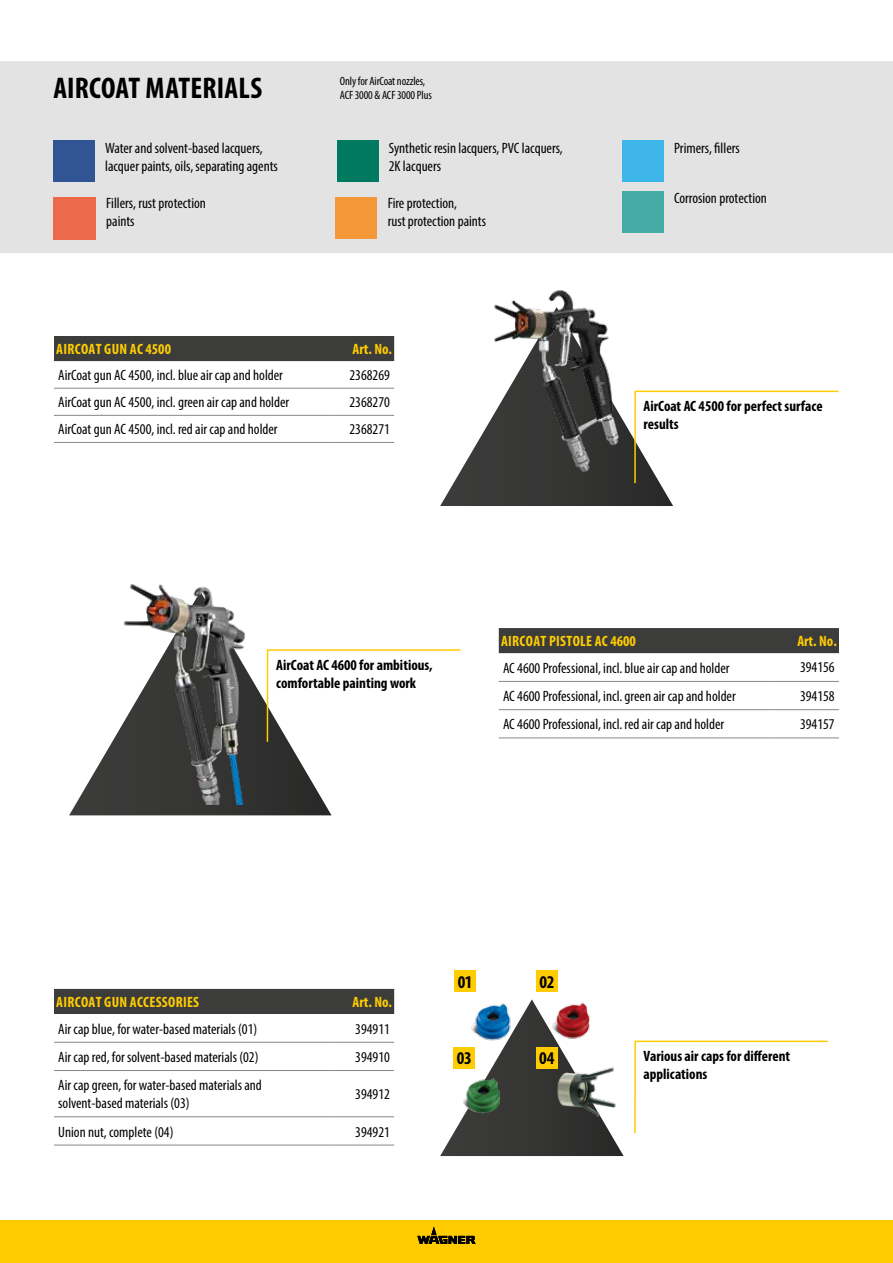
<style>
.page{position:relative;width:893px;height:1263px;background:#fff}
.page>*{position:absolute;margin:0;border:0;box-sizing:border-box;transform-origin:0 0}
.t1{font:700 condensed 30px "Myriad Pro";letter-spacing:.005em;color:#000}
.t2{font:700 condensed 18px "Myriad Pro";letter-spacing:-.02em;color:#000}
.t3{font:condensed 15px/18px "Myriad Pro";color:#000}
.t4{font:700 condensed 15px/18px "Myriad Pro";color:#000}
.t5{font:700 condensed 15px "Myriad Pro";letter-spacing:.02em;color:#fc0}
.t6{font:condensed 12px "Myriad Pro";letter-spacing:-.01em;color:#000}
</style>
<div class="page">
<div style="left:0;top:1220px;width:893px;height:43px;background:#fc0"></div>
<svg style="left:417px;top:1226px;width:59px;height:18px"></svg>
<svg style="left:440px;top:999px;width:184px;height:157px"></svg>
<svg style="left:69px;top:691px;width:263px;height:124px"></svg>
<svg style="left:634px;top:1040px;width:194px;height:94px"></svg>
<svg style="left:266px;top:649px;width:195px;height:94px"></svg>
<img style="left:123px;top:584px;width:136px;height:220px">
<img style="left:455px;top:999px;width:63px;height:44px">
<img style="left:536px;top:983px;width:61px;height:58px">
<img style="left:447px;top:1060px;width:60px;height:62px">
<img style="left:554px;top:1060px;width:64px;height:64px">
<div style="left:455px;top:971px;width:21px;height:21px;background:#fc0"></div>
<div style="left:536px;top:971px;width:21px;height:21px;background:#fc0"></div>
<div style="left:454px;top:1047px;width:21px;height:22px;background:#fc0"></div>
<div style="left:536px;top:1047px;width:21px;height:22px;background:#fc0"></div>
<div style="left:0;top:62px;width:893px;height:191px;background:#e3e3e3"></div>
<div style="left:53px;top:197px;width:43px;height:43px;background:#ed694b"></div>
<div style="left:622px;top:192px;width:42px;height:41px;background:#45aba5"></div>
<div style="left:54px;top:140px;width:41px;height:42px;background:#315594"></div>
<div style="left:337px;top:140px;width:41px;height:42px;background:#007961"></div>
<div style="left:622px;top:140px;width:42px;height:42px;background:#3eb6e9"></div>
<div style="left:335px;top:197px;width:42px;height:42px;background:#f4983a"></div>
<svg style="left:440px;top:424px;width:233px;height:82px"></svg>
<img style="left:478px;top:290px;width:147px;height:182px">
<svg style="left:633px;top:390px;width:206px;height:95px"></svg>
<div style="left:54px;top:336px;width:340px;height:25px;background:#3c3c3b"></div>
<hr style="left:54px;top:388px;width:276px;height:1px;background:#878787">
<hr style="left:330px;top:388px;width:64px;height:1px;background:#878787">
<hr style="left:54px;top:415px;width:276px;height:1px;background:#878787">
<hr style="left:330px;top:415px;width:64px;height:1px;background:#878787">
<hr style="left:54px;top:442px;width:276px;height:1px;background:#878787">
<hr style="left:330px;top:442px;width:64px;height:1px;background:#878787">
<div style="left:499px;top:628px;width:340px;height:25px;background:#3c3c3b"></div>
<hr style="left:775px;top:681px;width:64px;height:1px;background:#878787">
<hr style="left:775px;top:709px;width:64px;height:1px;background:#878787">
<hr style="left:499px;top:709px;width:276px;height:1px;background:#878787">
<hr style="left:499px;top:737px;width:276px;height:1px;background:#878787">
<hr style="left:775px;top:737px;width:64px;height:1px;background:#878787">
<hr style="left:499px;top:681px;width:276px;height:1px;background:#878787">
<div style="left:54px;top:989px;width:340px;height:25px;background:#3c3c3b"></div>
<hr style="left:54px;top:1042px;width:276px;height:1px;background:#878787">
<hr style="left:330px;top:1042px;width:64px;height:1px;background:#878787">
<hr style="left:54px;top:1070px;width:276px;height:1px;background:#878787">
<hr style="left:330px;top:1070px;width:64px;height:1px;background:#878787">
<hr style="left:54px;top:1116px;width:276px;height:1px;background:#878787">
<hr style="left:330px;top:1116px;width:64px;height:1px;background:#878787">
<hr style="left:54px;top:1144px;width:276px;height:1px;background:#878787">
<hr style="left:330px;top:1144px;width:64px;height:1px;background:#878787">
<h1 class="t1" style="left:53px;top:70px;width:210px">AIRCOAT MATERIALS</h1>
<p class="t6" style="left:340px;top:74px;width:87px">Only for AirCoat nozzles,</p>
<p class="t6" style="left:340px;top:88px;width:94px">ACF 3000 &amp; ACF 3000 Plus</p>
<p class="t3" style="left:105px;top:139px;width:174px">Water and solvent-based lacquers, lacquer paints, oils, separating agents</p>
<p class="t3" style="left:389px;top:139px;width:176px">Synthetic resin lacquers, PVC lacquers,<br>2K lacquers</p>
<p class="t3" style="left:674px;top:139px;width:67px">Primers, fillers</p>
<p class="t3" style="left:388px;top:194px;width:100px">Fire protection,<br>rust protection paints</p>
<p class="t3" style="left:106px;top:194px;width:101px">Fillers, rust protection paints</p>
<p class="t3" style="left:674px;top:189px;width:94px">Corrosion protection</p>
<p class="t5" style="left:56px;top:339px;width:116px">AIRCOAT GUN AC 4500</p>
<p class="t5" style="left:353px;top:339px;width:41px">Art. No.</p>
<p class="t3" style="left:58px;top:366px;width:226px">AirCoat gun AC 4500, incl. blue air cap and holder</p>
<p class="t3" style="left:349px;top:366px;width:42px">2368269</p>
<p class="t3" style="left:58px;top:393px;width:232px">AirCoat gun AC 4500, incl. green air cap and holder</p>
<p class="t3" style="left:349px;top:393px;width:42px">2368270</p>
<p class="t3" style="left:58px;top:420px;width:221px">AirCoat gun AC 4500, incl. red air cap and holder</p>
<p class="t3" style="left:349px;top:420px;width:42px">2368271</p>
<p class="t4" style="left:643px;top:397px;width:181px">AirCoat AC 4500 for perfect surface results</p>
<p class="t4" style="left:276px;top:655px;width:158px">AirCoat AC 4600 for ambitious, comfortable painting work</p>
<p class="t5" style="left:501px;top:631px;width:136px">AIRCOAT PISTOLE AC 4600</p>
<p class="t5" style="left:797px;top:631px;width:41px">Art. No.</p>
<p class="t3" style="left:503px;top:659px;width:228px">AC 4600 Professional, incl. blue air cap and holder</p>
<p class="t3" style="left:800px;top:658px;width:36px">394156</p>
<p class="t3" style="left:503px;top:687px;width:234px">AC 4600 Professional, incl. green air cap and holder</p>
<p class="t3" style="left:800px;top:686px;width:36px">394158</p>
<p class="t3" style="left:503px;top:715px;width:223px">AC 4600 Professional, incl. red air cap and holder</p>
<p class="t3" style="left:800px;top:715px;width:36px">394157</p>
<p class="t5" style="left:56px;top:992px;width:144px">AIRCOAT GUN ACCESSORIES</p>
<p class="t5" style="left:353px;top:992px;width:41px">Art. No.</p>
<p class="t3" style="left:58px;top:1019px;width:200px">Air cap blue, for water-based materials (01)</p>
<p class="t3" style="left:355px;top:1019px;width:36px">394911</p>
<p class="t3" style="left:58px;top:1048px;width:202px">Air cap red, for solvent-based materials (02)</p>
<p class="t3" style="left:355px;top:1048px;width:36px">394910</p>
<p class="t3" style="left:58px;top:1076px;width:205px">Air cap green, for water-based materials and solvent-based materials (03)</p>
<p class="t3" style="left:355px;top:1085px;width:36px">394912</p>
<p class="t3" style="left:58px;top:1122px;width:117px">Union nut, complete (04)</p>
<p class="t3" style="left:355px;top:1122px;width:36px">394921</p>
<p class="t2" style="left:458px;top:970px;width:16px">01</p>
<p class="t2" style="left:539px;top:970px;width:17px">02</p>
<p class="t2" style="left:457px;top:1047px;width:16px">03</p>
<p class="t2" style="left:539px;top:1047px;width:17px">04</p>
<p class="t4" style="left:643px;top:1047px;width:148px">Various air caps for different applications</p>
</div>
